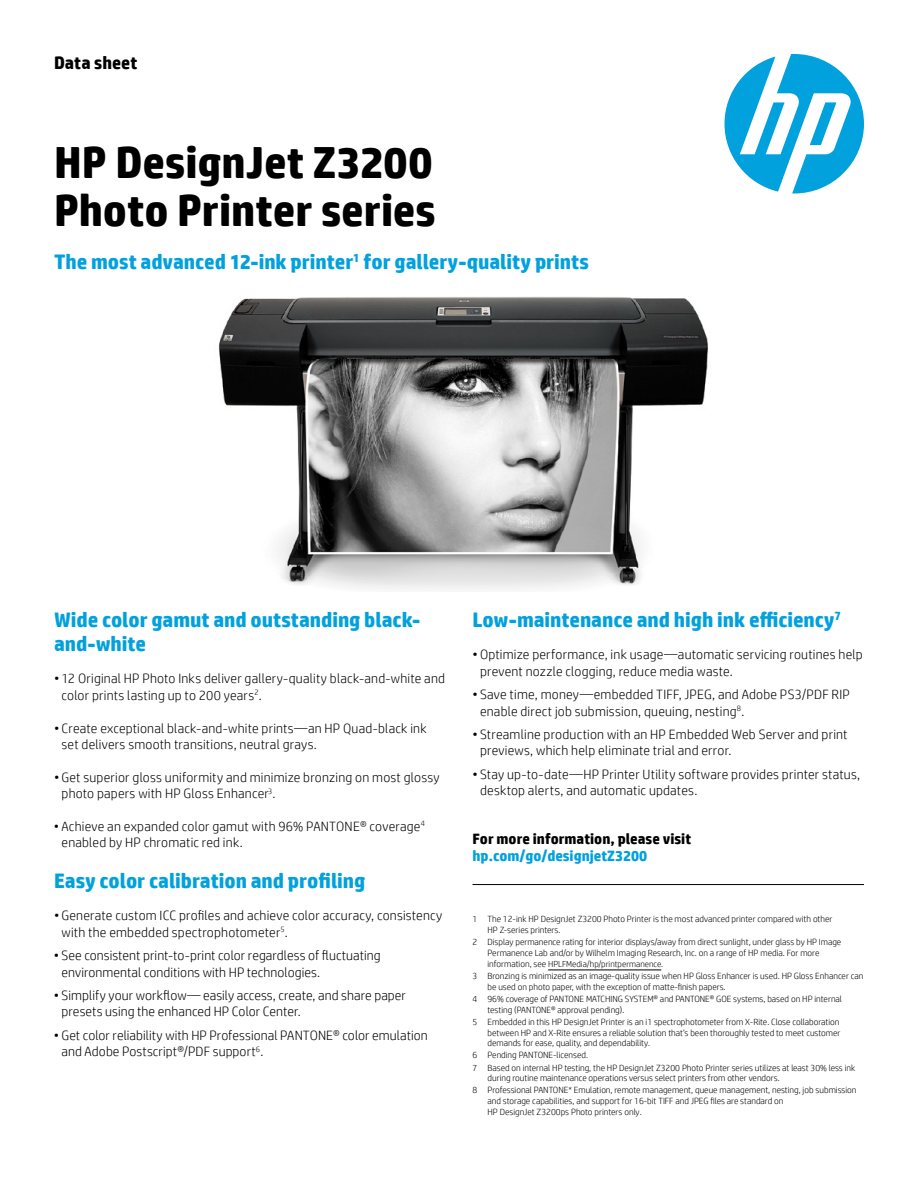
<style>
.page{position:relative;width:918px;height:1188px;background:#fff}
.page>*{position:absolute;margin:0;border:0;box-sizing:border-box;transform-origin:0 0}
.t1{font:700 45px/48px "HP Simplified";color:#000}
.t2{font:700 21px/24px "HP Simplified";letter-spacing:-.005em;color:#00a1dd}
.t3{font:700 18px "HP Simplified";color:#000}
.t4{font:700 15px "HP Simplified";color:#000}
.t5{font:700 15px "HP Simplified";color:#00a1dd}
.t6{font:300 13.5px/16.5px "HP Simplified";letter-spacing:.015em;color:#000}
.t7{font:300 9px/10.8px "HP Simplified";color:#000}
.t8{font:300 8.7px "HP Simplified";color:#000}
.s1{font-size:9px}
</style>
<div class="page">
<img style="left:218px;top:296px;width:490px;height:294px">
<svg style="left:724px;top:54px;width:140px;height:140px"></svg>
<hr style="left:548px;top:970px;width:113px;height:1px;background:#000">
<hr style="left:472px;top:884px;width:392px;height:1px;background:#000">
<h3 class="t3" style="left:54px;top:52px;width:85px">Data sheet</h3>
<h1 class="t1" style="left:54px;top:138px;width:383px">HP DesignJet Z3200<br>Photo Printer series</h1>
<h2 class="t2" style="left:54px;top:249px;width:537px">The most advanced 12-ink printer<sup>1</sup> for gallery-quality prints</h2>
<h2 class="t2" style="left:54px;top:607px;width:368px">Wide color gamut and outstanding black&shy;and-white</h2>
<p class="t6" style="left:62px;top:670px;width:385px;text-indent:-8px">• 12 Original HP Photo Inks deliver gallery-quality black-and-white and color prints lasting up to 200 years<sup>2</sup>.</p>
<p class="t6" style="left:62px;top:719px;width:367px;text-indent:-8px">• Create exceptional black-and-white prints—an HP Quad-black ink set delivers smooth transitions, neutral grays.</p>
<p class="t6" style="left:62px;top:768px;width:380px;text-indent:-8px">• Get superior gloss uniformity and minimize bronzing on most glossy photo papers with HP Gloss Enhancer<sup>3</sup>.</p>
<p class="t6" style="left:62px;top:818px;width:365px;text-indent:-8px">• Achieve an expanded color gamut with 96% PANTONE® coverage<sup>4 </sup>enabled by HP chromatic red ink.</p>
<h2 class="t2" style="left:54px;top:868px;width:313px">Easy color calibration and profiling</h2>
<p class="t6" style="left:62px;top:907px;width:382px;text-indent:-8px">• Generate custom ICC profiles and achieve color accuracy, consistency with the embedded spectrophotometer<sup>5</sup>.</p>
<p class="t6" style="left:62px;top:947px;width:321px;text-indent:-8px">• See consistent print-to-print color regardless of fluctuating environmental conditions with HP technologies.</p>
<p class="t6" style="left:62px;top:987px;width:346px;text-indent:-8px">• Simplify your workflow— easily access, create, and share paper presets using the enhanced HP Color Center.</p>
<p class="t6" style="left:62px;top:1026px;width:368px;text-indent:-8px">• Get color reliability with HP Professional PANTONE® color emulation and Adobe Postscript®/PDF support<sup>6</sup>.</p>
<h2 class="t2" style="left:472px;top:607px;width:370px">Low-maintenance and high ink efficiency<sup>7</sup></h2>
<p class="t6" style="left:480px;top:646px;width:384px;text-indent:-8px">• Optimize performance, ink usage—automatic servicing routines help prevent nozzle clogging, reduce media waste.</p>
<p class="t6" style="left:480px;top:686px;width:371px;text-indent:-8px">• Save time, money—embedded TIFF, JPEG, and Adobe PS3/PDF RIP enable direct job submission, queuing, nesting<sup>8</sup>.</p>
<p class="t6" style="left:480px;top:726px;width:369px;text-indent:-8px">• Streamline production with an HP Embedded Web Server and print previews, which help eliminate trial and error.</p>
<p class="t6" style="left:480px;top:765px;width:382px;text-indent:-8px">• Stay up-to-date—HP Printer Utility software provides printer status, desktop alerts, and automatic updates.</p>
<p class="t4" style="left:472px;top:830px;width:220px">For more information, please visit</p>
<p class="t5" style="left:472px;top:847px;width:176px">hp.com/go/designjetZ3200</p>
<p class="t7" style="left:488px;top:914px;width:346px;text-indent:-15px">1 The 12-ink HP DesignJet Z3200 Photo Printer is the most advanced printer compared with other<br>HP Z-series printers.</p>
<p class="t7" style="left:488px;top:937px;width:355px;text-indent:-15px">2 Display permanence rating for interior displays/away from direct sunlight, under glass by HP Image<br>Permanence Lab and/or by Wilhelm Imaging Research, Inc. on a range of HP media. For more</p>
<p class="t8" style="left:488px;top:958px;width:177px"><span class="s1">information, see</span> HPLFMedia/hp/printpermanence<span class="s1">.</span></p>
<p class="t7" style="left:488px;top:970px;width:378px;text-indent:-15px">3 Bronzing is minimized as an image-quality issue when HP Gloss Enhancer is used. HP Gloss Enhancer can be used on photo paper, with the exception of matte-finish papers.</p>
<p class="t7" style="left:488px;top:993px;width:356px;text-indent:-15px">4 96% coverage of PANTONE MATCHING SYSTEM® and PANTONE® GOE systems, based on HP internal testing (PANTONE® approval pending).</p>
<p class="t7" style="left:488px;top:1016px;width:355px;text-align:justify;text-indent:-15px">5 Embedded in this HP DesignJet Printer is an i1 spectrophotometer from X-Rite. Close collaboration between HP and X-Rite ensures a reliable solution that’s been thoroughly tested to meet customer demands for ease, quality, and dependability.</p>
<p class="t7" style="left:473px;top:1049px;width:384px;line-height:12.1px">6 Pending PANTONE-licensed.<br>7 Based on internal HP testing, the HP DesignJet Z3200 Photo Printer series utilizes at least 30% less ink</p>
<p class="t7" style="left:473px;top:1072px;width:385px;line-height:12.1px;text-indent:15px">during routine maintenance operations versus select printers from other vendors.<br>8 Professional PANTONE* Emulation, remote management, queue management, nesting, job submission</p>
<p class="t7" style="left:488px;top:1095px;width:297px">and storage capabilities, and support for 16-bit TIFF and JPEG files are standard on<br>HP DesignJet Z3200ps Photo printers only.</p>
</div>
